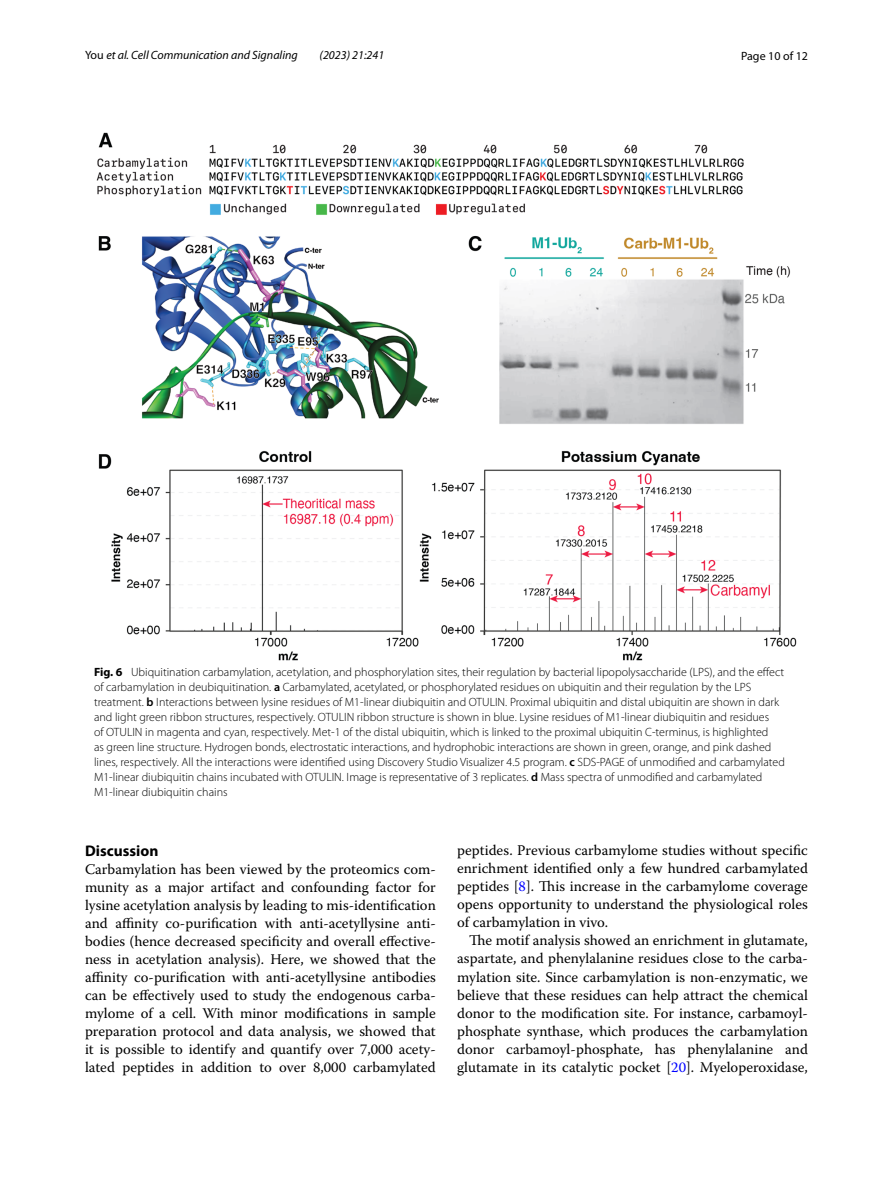
<style>
.page{position:relative;width:893px;height:1187px;background:#fff}
.page>*{position:absolute;margin:0;border:0;box-sizing:border-box;transform-origin:0 0}
.t1{font:700 15.45px "Myriad Pro";color:#000}
.t2{font:14.7px/18px "Warnock Pro";color:#000;text-align:justify}
.t3{font:300 12px/15px "Myriad Pro";color:#000}
.t4{font:italic 12px "Myriad Pro";color:#000}
.t5{font:12px "Myriad Pro";color:#000}
.s1{font-style:normal}
.s2{font-weight:700}
.s3{font-weight:600}
.s4{color:#00f}
</style>
<div class="page">
<img style="left:96px;top:133px;width:701px;height:527px">
<p class="t4" style="left:85px;top:48px;width:214px"><span class="s1">You</span> et al. Cell Communication and Signaling</p>
<p class="t4" style="left:320px;top:48px;width:66px">(2023) 21:241</p>
<p class="t5" style="left:741px;top:48px;width:68px">Page 10 of 12</p>
<p class="t3" style="left:94px;top:664px;width:692px"><span class="s2">Fig. 6</span> Ubiquitination carbamylation, acetylation, and phosphorylation sites, their regulation by bacterial lipopolysaccharide (LPS), and the effect of carbamylation in deubiquitination. <span class="s3">a</span> Carbamylated, acetylated, or phosphorylated residues on ubiquitin and their regulation by the LPS treatment. <span class="s3">b</span> Interactions between lysine residues of M1-linear diubiquitin and OTULIN. Proximal ubiquitin and distal ubiquitin are shown in dark and light green ribbon structures, respectively. OTULIN ribbon structure is shown in blue. Lysine residues of M1-linear diubiquitin and residues<br>of OTULIN in magenta and cyan, respectively. Met-1 of the distal ubiquitin, which is linked to the proximal ubiquitin C-terminus, is highlighted<br>as green line structure. Hydrogen bonds, electrostatic interactions, and hydrophobic interactions are shown in green, orange, and pink dashed lines, respectively. All the interactions were identified using Discovery Studio Visualizer 4.5 program. <span class="s3">c</span> SDS-PAGE of unmodified and carbamylated M1-linear diubiquitin chains incubated with OTULIN. Image is representative of 3 replicates. <span class="s3">d</span> Mass spectra of unmodified and carbamylated M1-linear diubiquitin chains</p>
<p class="t1" style="left:85px;top:840px;width:75px">Discussion</p>
<p class="t2" style="left:85px;top:860px;width:352px">Carbamylation has been viewed by the proteomics com&shy;munity as a major artifact and confounding factor for lysine acetylation analysis by leading to mis-identification and affinity co-purification with anti-acetyllysine anti&shy;bodies (hence decreased specificity and overall effective&shy;ness in acetylation analysis). Here, we showed that the affinity co-purification with anti-acetyllysine antibodies can be effectively used to study the endogenous carba&shy;mylome of a cell. With minor modifications in sample preparation protocol and data analysis, we showed that it is possible to identify and quantify over 7,000 acety&shy;lated peptides in addition to over 8,000 carbamylated</p>
<p class="t2" style="left:457px;top:841px;width:352px">peptides. Previous carbamylome studies without specific enrichment identified only a few hundred carbamylated peptides [<span class="s4">8</span>]. This increase in the carbamylome coverage opens opportunity to understand the physiological roles of carbamylation in vivo.</p>
<p class="t2" style="left:457px;top:931px;width:352px;text-indent:12px">The motif analysis showed an enrichment in glutamate, aspartate, and phenylalanine residues close to the carba&shy;mylation site. Since carbamylation is non-enzymatic, we believe that these residues can help attract the chemical donor to the modification site. For instance, carbamoyl&shy;phosphate synthase, which produces the carbamylation donor carbamoyl-phosphate, has phenylalanine and glutamate in its catalytic pocket [<span class="s4">20</span>]. Myeloperoxidase,</p>
</div>
